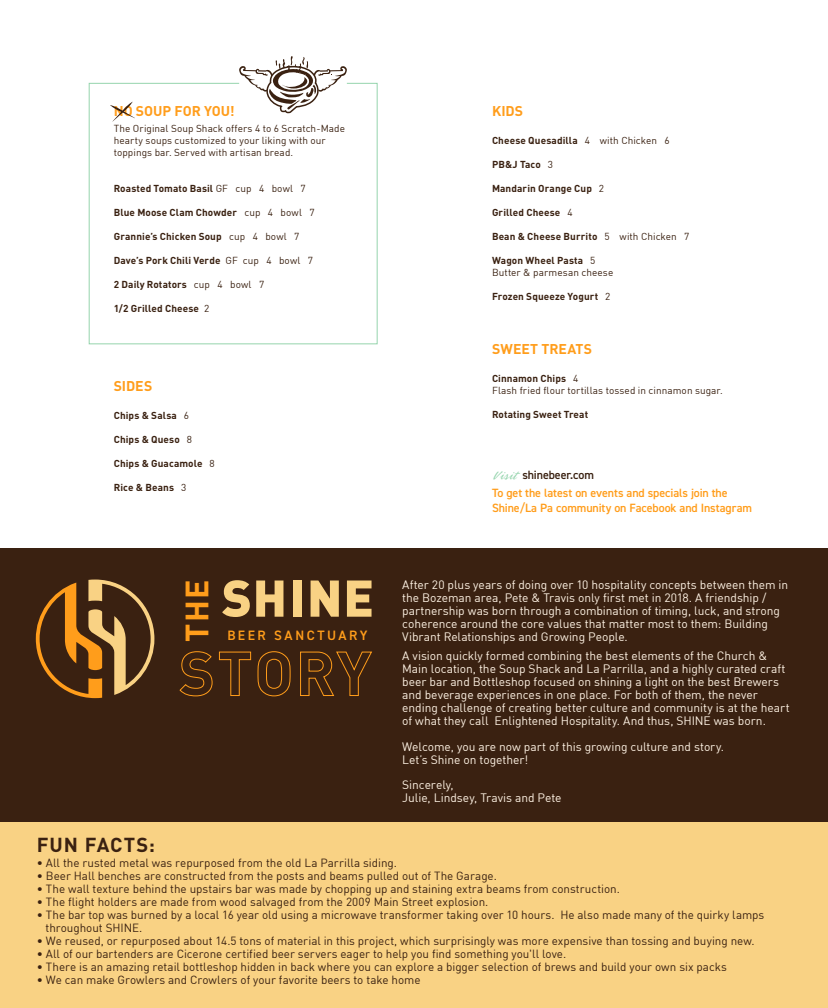
<style>
.page{position:relative;width:828px;height:1008px;background:#fff}
.page>*{position:absolute;margin:0;border:0;box-sizing:border-box;transform-origin:0 0}
.t1{font:700 31.9px "DIN";color:#ff9d1b}
.t2{font:700 20px "DIN";letter-spacing:.045em;color:#3a2111}
.t3{font:700 14px "DIN";letter-spacing:-.005em;color:#ff9d1b}
.t4{font:600 13.6px "DIN2014";letter-spacing:.18em;color:#ff9d1b}
.t5{font:12px/13px "DIN";letter-spacing:-.005em;color:#fef2e3}
.t6{font:600 12px/18.4px "DIN2014";letter-spacing:-.005em;color:#ff9d1b}
.t7{font:11.6px/13px "DIN";color:#3a2111}
.t8{font:700 10px "DIN";letter-spacing:.01em;color:#3a2111}
.t9{font:10px/12px "DIN";letter-spacing:.005em;color:#3a2111}
.s1{font-weight:400}
.s2{font-weight:700}
.s3{font-family:"Phoenix Script FLF";font-weight:400;color:#95d4ad}
.s4{color:#3a2111}
</style>
<div class="page">
<div style="left:0;top:548px;width:828px;height:460px;background:#3a2111"></div>
<svg style="left:222px;top:580px;width:28px;height:37px"></svg>
<svg style="left:256px;top:581px;width:27px;height:36px"></svg>
<div style="left:293px;top:581px;width:9px;height:36px;background:#f9d284"></div>
<svg style="left:311px;top:581px;width:28px;height:36px"></svg>
<svg style="left:347px;top:581px;width:25px;height:36px"></svg>
<svg style="left:179px;top:651px;width:34px;height:46px"></svg>
<svg style="left:219px;top:651px;width:32px;height:45px"></svg>
<svg style="left:257px;top:651px;width:34px;height:46px"></svg>
<svg style="left:300px;top:651px;width:72px;height:45px"></svg>
<svg style="left:36px;top:580px;width:118px;height:118px"></svg>
<svg style="left:88px;top:82px;width:290px;height:263px"></svg>
<svg style="left:239px;top:56px;width:108px;height:58px"></svg>
<svg style="left:110px;top:102px;width:25px;height:20px"></svg>
<div style="left:0;top:823px;width:828px;height:185px;background:#f9d284"></div>
<p class="t3" style="left:114px;top:102px;width:122px">NO SOUP FOR YOU!</p>
<p class="t9" style="left:114px;top:122px;width:233px">The Original Soup Shack offers 4 to 6 Scratch-Made hearty soups customized to your liking with our toppings bar. Served with artisan bread.</p>
<p class="t8" style="left:114px;top:182px;width:194px">Roasted Tomato Basil <span class="s1">GF cup 4 bowl 7</span></p>
<p class="t8" style="left:114px;top:206px;width:202px">Blue Moose Clam Chowder <span class="s1">cup 4 bowl 7</span></p>
<p class="t8" style="left:114px;top:230px;width:187px">Grannie’s Chicken Soup <span class="s1">cup 4 bowl 7</span></p>
<p class="t8" style="left:114px;top:254px;width:201px">Dave’s Pork Chili Verde <span class="s1">GF cup 4 bowl 7</span></p>
<p class="t8" style="left:114px;top:278px;width:152px">2 Daily Rotators <span class="s1">cup 4 bowl 7</span></p>
<p class="t8" style="left:114px;top:302px;width:97px">1/2 Grilled Cheese <span class="s1">2</span></p>
<p class="t3" style="left:114px;top:377px;width:40px">SIDES</p>
<p class="t8" style="left:114px;top:409px;width:77px">Chips &amp; Salsa <span class="s1">6</span></p>
<p class="t8" style="left:114px;top:433px;width:80px">Chips &amp; Queso <span class="s1">8</span></p>
<p class="t8" style="left:114px;top:457px;width:103px">Chips &amp; Guacamole <span class="s1">8</span></p>
<p class="t8" style="left:114px;top:481px;width:74px">Rice &amp; Beans <span class="s1">3</span></p>
<p class="t1" style="left:176px;top:642px;width:64px;rotate:-90deg">THE</p>
<p class="t4" style="left:227px;top:627px;width:142px">BEER SANCTUARY</p>
<p class="t3" style="left:492px;top:102px;width:33px">KIDS</p>
<p class="t8" style="left:492px;top:134px;width:179px">Cheese Quesadilla <span class="s1">4 with Chicken 6</span></p>
<p class="t8" style="left:492px;top:158px;width:62px">PB&amp;J Taco <span class="s1">3</span></p>
<p class="t8" style="left:492px;top:182px;width:114px">Mandarin Orange Cup <span class="s1">2</span></p>
<p class="t8" style="left:492px;top:206px;width:82px">Grilled Cheese <span class="s1">4</span></p>
<p class="t8" style="left:492px;top:230px;width:199px">Bean &amp; Cheese Burrito <span class="s1">5 with Chicken 7</span></p>
<p class="t9" style="left:492px;top:254px;width:123px"><span class="s2">Wagon Wheel Pasta</span> 5<br>Butter &amp; parmesan cheese</p>
<p class="t8" style="left:492px;top:290px;width:120px">Frozen Squeeze Yogurt <span class="s1">2</span></p>
<p class="t3" style="left:492px;top:340px;width:101px">SWEET TREATS</p>
<p class="t9" style="left:492px;top:372px;width:232px"><span class="s2">Cinnamon Chips</span> 4<br>Flash fried flour tortillas tossed in cinnamon sugar.</p>
<p class="t8" style="left:492px;top:408px;width:98px">Rotating Sweet Treat</p>
<p class="t6" style="left:492px;top:465px;width:237px"><span class="s3">Visit</span> <span class="s4">shinebeer.com<br></span>To get the latest on events and specials join the</p>
<p class="t6" style="left:492px;top:498px;width:262px">Shine/La Pa community on Facebook and Instagram</p>
<p class="t5" style="left:402px;top:578px;width:387px">After 20 plus years of doing over 10 hospitality concepts between them in the Bozeman area, Pete &amp; Travis only first met in 2018. A friendship / partnership was born through a combination of timing, luck, and strong coherence around the core values that matter most to them: Building Vibrant Relationships and Growing People.</p>
<p class="t5" style="left:402px;top:649px;width:389px">A vision quickly formed combining the best elements of the Church &amp; Main location, the Soup Shack and La Parrilla, and a highly curated craft beer bar and Bottleshop focused on shining a light on the best Brewers and beverage experiences in one place. For both of them, the never ending challenge of creating better culture and community is at the heart of what they call Enlightened Hospitality. And thus, SHINE was born.</p>
<p class="t5" style="left:402px;top:740px;width:323px">Welcome, you are now part of this growing culture and story.<br>Let’s Shine on together!</p>
<p class="t5" style="left:402px;top:778px;width:161px">Sincerely,<br>Julie, Lindsey, Travis and Pete</p>
<p class="t2" style="left:37px;top:832px;width:120px">FUN FACTS:</p>
<p class="t7" style="left:37px;top:856px;width:362px">• All the rusted metal was repurposed from the old La Parrilla siding.</p>
<p class="t7" style="left:37px;top:869px;width:462px">• Beer Hall benches are constructed from the posts and beams pulled out of The Garage.</p>
<p class="t7" style="left:37px;top:882px;width:585px">• The wall texture behind the upstairs bar was made by chopping up and staining extra beams from construction.</p>
<p class="t7" style="left:37px;top:895px;width:453px">• The flight holders are made from wood salvaged from the 2009 Main Street explosion.</p>
<p class="t7" style="left:46px;top:908px;width:720px;text-indent:-9px">• The bar top was burned by a local 16 year old using a microwave transformer taking over 10 hours. He also made many of the quirky lamps throughout SHINE.</p>
<p class="t7" style="left:37px;top:934px;width:719px">• We reused, or repurposed about 14.5 tons of material in this project, which surprisingly was more expensive than tossing and buying new.</p>
<p class="t7" style="left:37px;top:947px;width:531px">• All of our bartenders are Cicerone certified beer servers eager to help you find something you'll love.</p>
<p class="t7" style="left:37px;top:960px;width:692px">• There is an amazing retail bottleshop hidden in back where you can explore a bigger selection of brews and build your own six packs</p>
<p class="t7" style="left:37px;top:973px;width:385px">• We can make Growlers and Crowlers of your favorite beers to take home</p>
</div>
